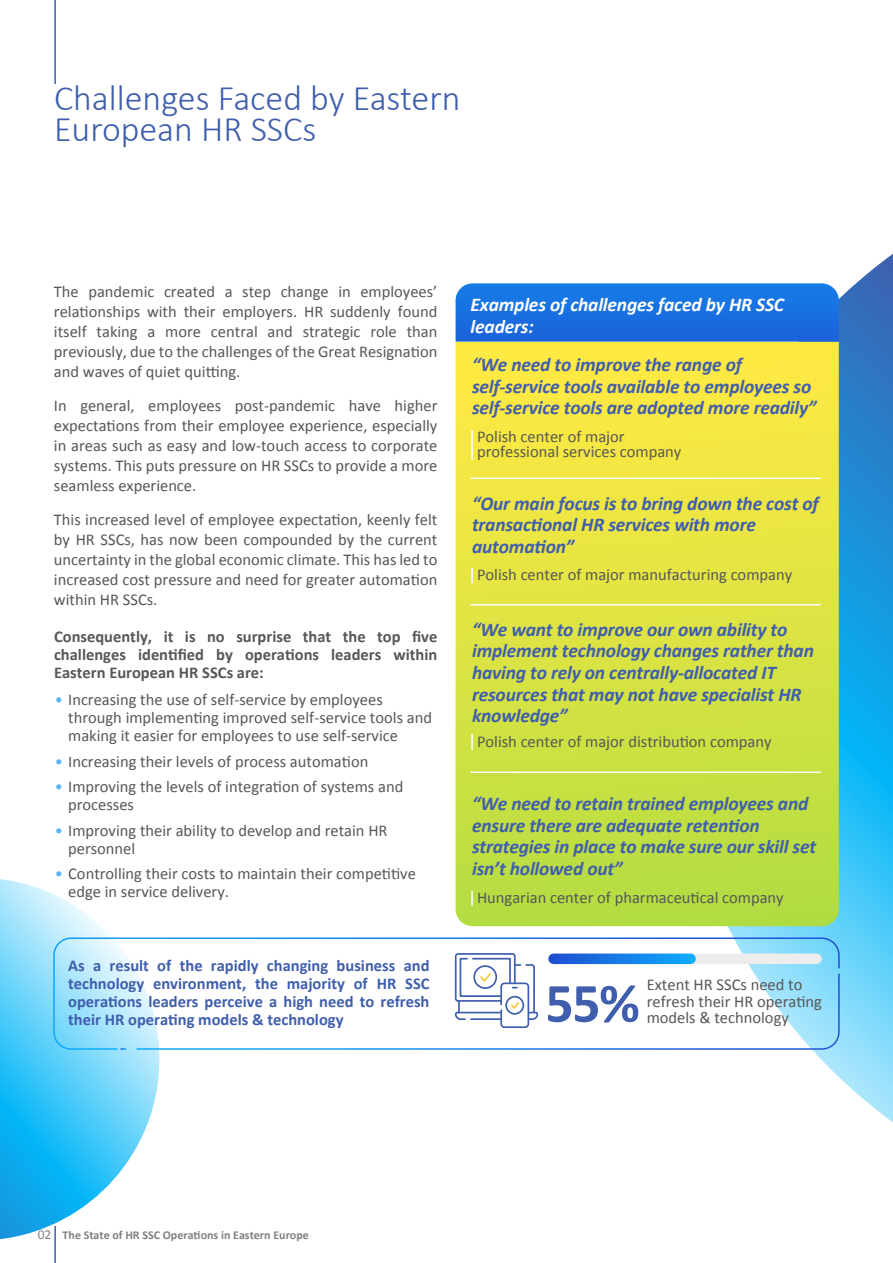
<style>
.page{position:relative;width:893px;height:1263px;background:#fff}
.page>*{position:absolute;margin:0;border:0;box-sizing:border-box;transform-origin:0 0}
.t1{font:700 55.8px "Calibri";color:#3f5ead}
.t2{font:300 36px/30.6px "Calibri";color:#3f5ead}
.t3{font:italic 700 19.5px/21.6px "Calibri";letter-spacing:-.01em;color:#415eac}
.t4{font:italic 700 19.5px/21.6px "Calibri";letter-spacing:-.01em;color:#fff}
.t5{font:16.5px/19.8px "Calibri";color:#575756}
.t6{font:700 16.5px/18px "Calibri";color:#3f5ead;text-align:justify}
.t7{font:700 16.5px/18px "Calibri";color:#575756;text-align:justify}
.t8{font:13.5px "Calibri";color:#808080}
.t9{font:700 12px "Calibri";color:#808080}
.s1{color:#5cb3f4}
</style>
<div class="page">
<svg style="left:672px;top:254px;width:221px;height:868px"></svg>
<svg style="left:0;top:879px;width:159px;height:360px"></svg>
<svg style="left:456px;top:342px;width:383px;height:584px;background:#dbe343"></svg>
<svg style="left:456px;top:283px;width:383px;height:59px;background:#1d71e0"></svg>
<hr style="left:54px;top:0;width:2px;height:84px;background:#3f5ead">
<hr style="left:54px;top:1226px;width:2px;height:37px;background:#3f5ead">
<hr style="left:471px;top:430px;width:2px;height:30px;background:#fff">
<svg style="left:471px;top:568px;width:2px;height:15px"></svg>
<svg style="left:471px;top:891px;width:2px;height:15px"></svg>
<svg style="left:471px;top:734px;width:2px;height:16px"></svg>
<svg style="left:53px;top:937px;width:787px;height:113px"></svg>
<svg style="left:120px;top:1048px;width:6px;height:2px"></svg>
<svg style="left:137px;top:974px;width:703px;height:76px"></svg>
<hr style="left:470px;top:478px;width:350px;height:1px;background:#fff">
<hr style="left:470px;top:604px;width:350px;height:1px;background:#fff">
<hr style="left:470px;top:771px;width:350px;height:2px;background:#fff">
<h2 class="t2" style="left:54px;top:83px;width:408px">Challenges Faced by Eastern<br>European HR SSCs</h2>
<p class="t5" style="left:54px;top:282px;width:385px;text-align:justify">The pandemic created a step change in employees’ relationships with their employers. HR suddenly found itself taking a more central and strategic role than previously, due to the challenges of the Great Resignation and waves of quiet quitting.</p>
<p class="t5" style="left:54px;top:396px;width:385px;text-align:justify">In general, employees post-pandemic have higher expectations from their employee experience, especially in areas such as easy and low-touch access to corporate systems. This puts pressure on HR SSCs to provide a more seamless experience.</p>
<p class="t5" style="left:54px;top:510px;width:385px;text-align:justify">This increased level of employee expectation, keenly felt by HR SSCs, has now been compounded by the current uncertainty in the global economic climate. This has led to increased cost pressure and need for greater automation within HR SSCs.</p>
<p class="t7" style="left:54px;top:627px;width:385px">Consequently, it is no surprise that the top five challenges identified by operations leaders within Eastern European HR SSCs are:</p>
<p class="t5" style="left:68px;top:690px;width:365px;line-height:18px;text-indent:-13px"><span class="s1">•</span> Increasing the use of self-service by employees through implementing improved self-service tools and making it easier for employees to use self-service</p>
<p class="t5" style="left:55px;top:751px;width:315px"><span class="s1">•</span> Increasing their levels of process automation</p>
<p class="t5" style="left:68px;top:777px;width:337px;line-height:18px;text-indent:-13px"><span class="s1">•</span> Improving the levels of integration of systems and processes</p>
<p class="t5" style="left:68px;top:821px;width:321px;line-height:18px;text-indent:-13px"><span class="s1">•</span> Improving their ability to develop and retain HR personnel</p>
<p class="t5" style="left:68px;top:864px;width:349px;line-height:18px;text-indent:-13px"><span class="s1">•</span> Controlling their costs to maintain their competitive edge in service delivery.</p>
<p class="t6" style="left:68px;top:956px;width:363px">As a result of the rapidly changing business and technology environment, the majority of HR SSC operations leaders perceive a high need to refresh their HR operating models &amp; technology</p>
<p class="t4" style="left:471px;top:293px;width:315px">Examples of challenges faced by HR SSC leaders:</p>
<p class="t3" style="left:472px;top:353px;width:346px">“We need to improve the range of self-service tools available to employees so self-service tools are adopted more readily”</p>
<p class="t5" style="left:477px;top:428px;width:206px;line-height:15px">Polish center of major professional services company</p>
<p class="t3" style="left:472px;top:492px;width:348px">“Our main focus is to bring down the cost of transactional HR services with more automation”</p>
<p class="t5" style="left:477px;top:565px;width:317px">Polish center of major manufacturing company</p>
<p class="t3" style="left:472px;top:618px;width:343px">“We want to improve our own ability to implement technology changes rather than having to rely on centrally-allocated IT resources that may not have specialist HR knowledge”</p>
<p class="t5" style="left:477px;top:731px;width:296px">Polish center of major distribution company</p>
<p class="t3" style="left:472px;top:792px;width:346px">“We need to retain trained employees and ensure there are adequate retention strategies in place to make sure our skill set isn’t hollowed out”</p>
<p class="t5" style="left:477px;top:887px;width:308px">Hungarian center of pharmaceutical company</p>
<h1 class="t1" style="left:545px;top:968px;width:96px">55%</h1>
<p class="t5" style="left:647px;top:976px;width:177px;line-height:16.5px">Extent HR SSCs need to refresh their HR operating</p>
<p class="t5" style="left:647px;top:1007px;width:144px">models &amp; technology</p>
<p class="t8" style="left:38px;top:1225px;width:15px">02</p>
<p class="t9" style="left:63px;top:1228px;width:248px">The State of HR SSC Operations in Eastern Europe</p>
</div>
